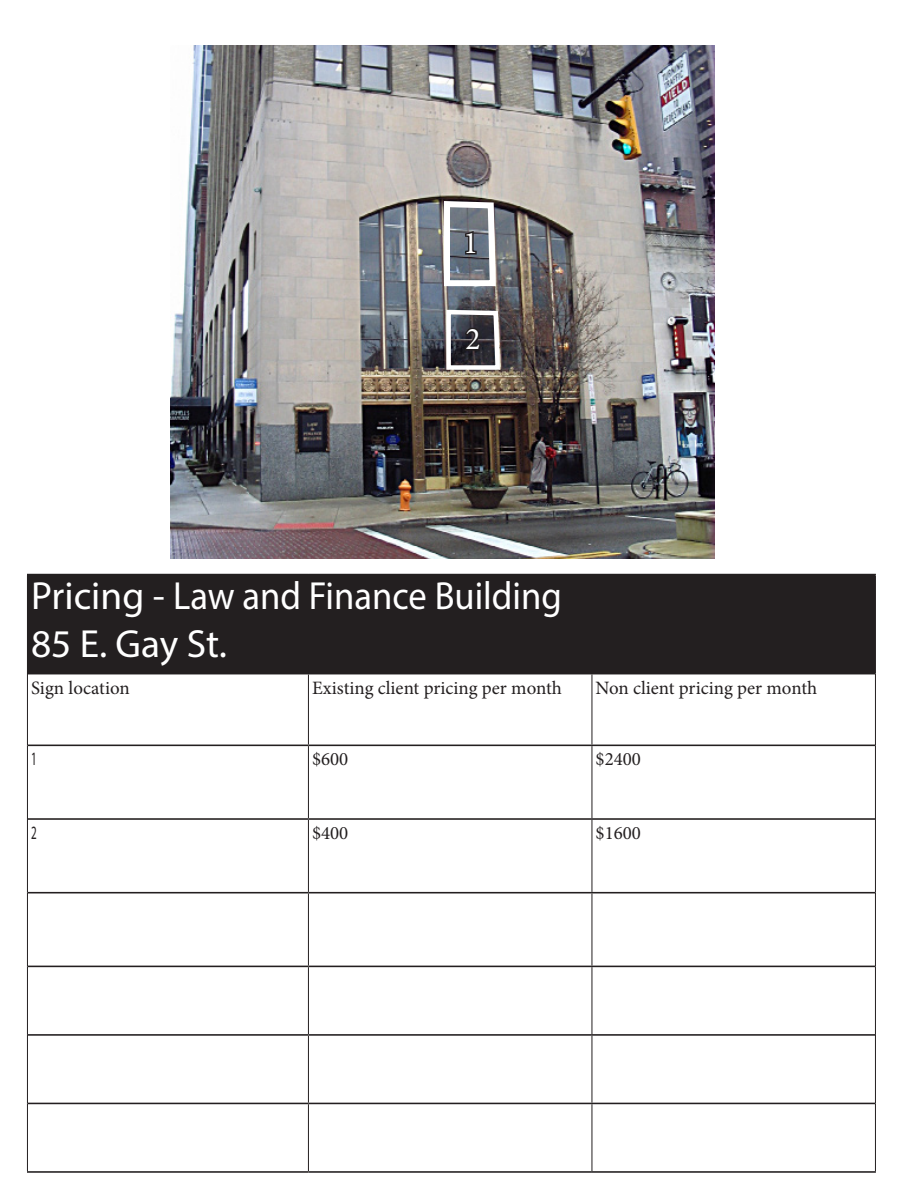
<style>
.page{position:relative;width:918px;height:1188px;background:#fff}
.page>*{position:absolute;margin:0;border:0;box-sizing:border-box;transform-origin:0 0}
.t1{font:39.3px "Myriad Pro";color:#fff}
.t2{font:31.5px "Minion Pro";color:#fff}
.t3{font:18.9px "Minion Pro";color:#231f20}
.t4{font:18.9px "Myriad Pro";color:#231f20;scale:.58 1}
</style>
<div class="page">
<div style="left:27px;top:575px;width:848px;height:99px;background:#231f20"></div>
<hr style="left:27px;top:574px;width:281px;height:1px;background:#231f20">
<hr style="left:308px;top:574px;width:284px;height:1px;background:#231f20">
<hr style="left:592px;top:574px;width:284px;height:1px;background:#231f20">
<hr style="left:28px;top:745px;width:280px;height:1px;background:#231f20">
<hr style="left:308px;top:745px;width:284px;height:1px;background:#231f20">
<hr style="left:592px;top:745px;width:283px;height:1px;background:#231f20">
<hr style="left:28px;top:818px;width:280px;height:2px;background:#231f20">
<hr style="left:308px;top:818px;width:284px;height:2px;background:#231f20">
<hr style="left:592px;top:818px;width:283px;height:2px;background:#231f20">
<hr style="left:28px;top:892px;width:280px;height:1px;background:#231f20">
<hr style="left:308px;top:892px;width:284px;height:1px;background:#231f20">
<hr style="left:592px;top:892px;width:283px;height:1px;background:#231f20">
<hr style="left:28px;top:966px;width:280px;height:1px;background:#231f20">
<hr style="left:308px;top:966px;width:284px;height:1px;background:#231f20">
<hr style="left:592px;top:966px;width:283px;height:1px;background:#231f20">
<hr style="left:28px;top:1034px;width:280px;height:2px;background:#231f20">
<hr style="left:308px;top:1034px;width:284px;height:2px;background:#231f20">
<hr style="left:592px;top:1034px;width:283px;height:2px;background:#231f20">
<hr style="left:28px;top:1103px;width:280px;height:1px;background:#231f20">
<hr style="left:308px;top:1103px;width:284px;height:1px;background:#231f20">
<hr style="left:592px;top:1103px;width:283px;height:1px;background:#231f20">
<hr style="left:27px;top:1171px;width:281px;height:2px;background:#231f20">
<hr style="left:308px;top:1171px;width:284px;height:2px;background:#231f20">
<hr style="left:592px;top:1171px;width:284px;height:2px;background:#231f20">
<hr style="left:875px;top:575px;width:1px;height:99px;background:#231f20">
<hr style="left:27px;top:674px;width:1px;height:71px;background:#231f20">
<hr style="left:308px;top:674px;width:1px;height:71px;background:#231f20">
<hr style="left:591px;top:674px;width:1px;height:71px;background:#231f20">
<hr style="left:875px;top:674px;width:1px;height:71px;background:#231f20">
<hr style="left:27px;top:745px;width:1px;height:74px;background:#231f20">
<hr style="left:308px;top:746px;width:1px;height:72px;background:#231f20">
<hr style="left:591px;top:746px;width:1px;height:72px;background:#231f20">
<hr style="left:875px;top:745px;width:1px;height:74px;background:#231f20">
<hr style="left:27px;top:819px;width:1px;height:74px;background:#231f20">
<hr style="left:308px;top:820px;width:1px;height:72px;background:#231f20">
<hr style="left:591px;top:820px;width:1px;height:72px;background:#231f20">
<hr style="left:875px;top:819px;width:1px;height:74px;background:#231f20">
<hr style="left:27px;top:893px;width:1px;height:73px;background:#231f20">
<hr style="left:308px;top:893px;width:1px;height:73px;background:#231f20">
<hr style="left:591px;top:893px;width:1px;height:73px;background:#231f20">
<hr style="left:875px;top:893px;width:1px;height:73px;background:#231f20">
<hr style="left:27px;top:966px;width:1px;height:69px;background:#231f20">
<hr style="left:308px;top:967px;width:1px;height:67px;background:#231f20">
<hr style="left:591px;top:967px;width:1px;height:67px;background:#231f20">
<hr style="left:875px;top:966px;width:1px;height:69px;background:#231f20">
<hr style="left:27px;top:1035px;width:1px;height:68px;background:#231f20">
<hr style="left:308px;top:1036px;width:1px;height:67px;background:#231f20">
<hr style="left:591px;top:1036px;width:1px;height:67px;background:#231f20">
<hr style="left:875px;top:1035px;width:1px;height:68px;background:#231f20">
<hr style="left:27px;top:1103px;width:1px;height:68px;background:#231f20">
<hr style="left:308px;top:1104px;width:1px;height:67px;background:#231f20">
<hr style="left:591px;top:1104px;width:1px;height:67px;background:#231f20">
<hr style="left:875px;top:1103px;width:1px;height:68px;background:#231f20">
<img style="left:170px;top:46px;width:545px;height:513px">
<svg style="left:441px;top:198px;width:58px;height:91px"></svg>
<svg style="left:444px;top:308px;width:58px;height:64px"></svg>
<p class="t2" style="left:463px;top:222px;width:17px">1</p>
<p class="t2" style="left:465px;top:318px;width:17px">2</p>
<p class="t1" style="left:31px;top:572px;width:532px">Pricing - Law and Finance Building</p>
<p class="t1" style="left:31px;top:619px;width:197px">85 E. Gay St.</p>
<p class="t3" style="left:31px;top:675px;width:100px">Sign location</p>
<p class="t3" style="left:312px;top:675px;width:251px">Existing client pricing per month</p>
<p class="t3" style="left:596px;top:675px;width:223px">Non client pricing per month</p>
<p class="t4" style="left:31px;top:747px;width:11px">1</p>
<p class="t3" style="left:312px;top:747px;width:38px">$600</p>
<p class="t3" style="left:596px;top:747px;width:47px">$2400</p>
<p class="t4" style="left:31px;top:821px;width:11px">2</p>
<p class="t3" style="left:312px;top:820px;width:38px">$400</p>
<p class="t3" style="left:596px;top:820px;width:47px">$1600</p>
</div>
